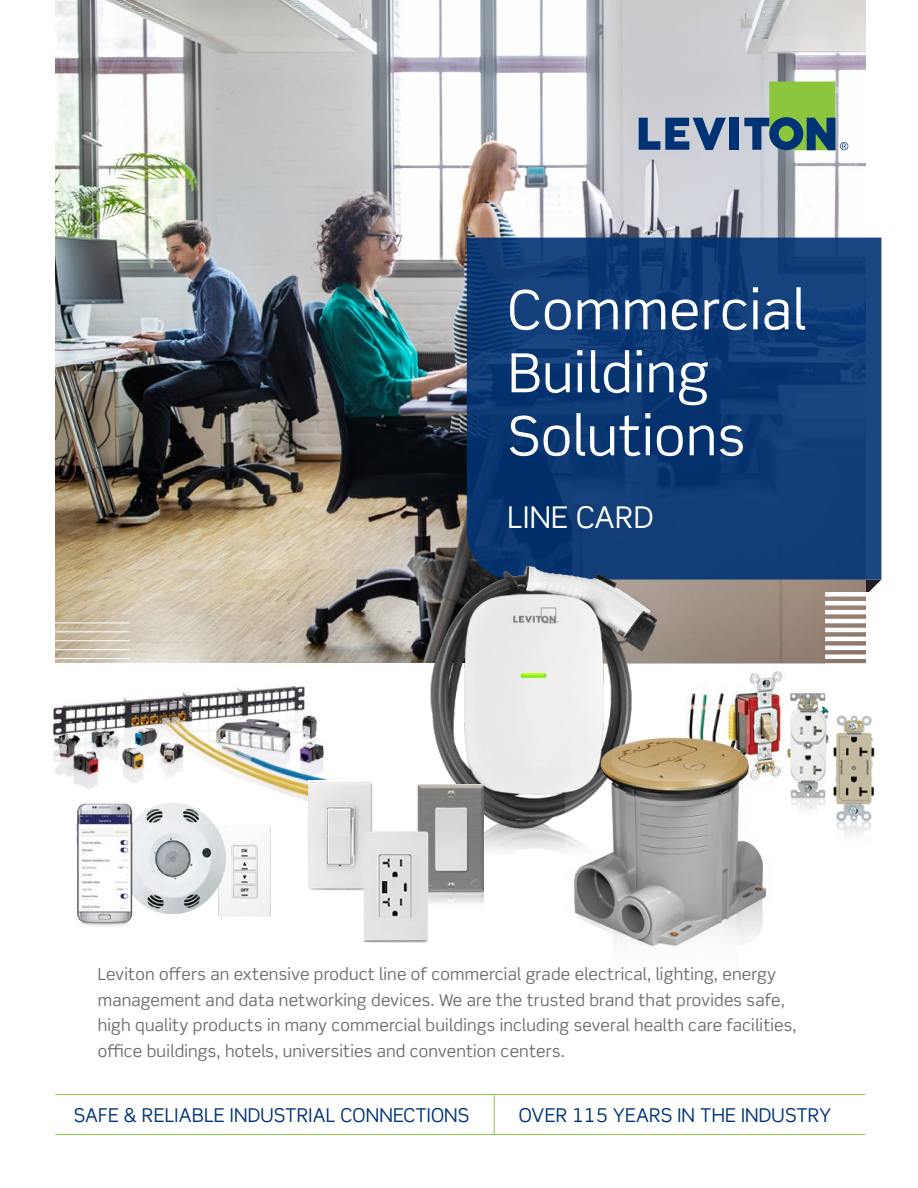
<style>
.page{position:relative;width:918px;height:1188px;background:#fff}
.page>*{position:absolute;margin:0;border:0;box-sizing:border-box;transform-origin:0 0}
.t1{font:54px/63px "Scene Std";letter-spacing:.01em;color:#fff}
.t2{font:30px "Scene Std";letter-spacing:.01em;color:#fff}
.t3{font:19.05px "Scene Std";letter-spacing:.01em;color:#013374}
.t4{font:16.5px/25.5px "Scene Std";letter-spacing:.01em;color:#6c6d70}
</style>
<div class="page">
<hr style="left:587px;top:663px;width:278px;height:1px;background:#bcbdc0">
<svg style="left:865px;top:580px;width:16px;height:21px"></svg>
<img style="left:55px;top:0;width:810px;height:663px">
<svg style="left:467px;top:238px;width:414px;height:342px;background:#0e3a75"></svg>
<img style="left:376px;top:549px;width:314px;height:303px">
<div style="left:825px;top:592px;width:82px;height:5px;background:#fff"></div>
<hr style="left:825px;top:601px;width:82px;height:4px;background:#fff">
<hr style="left:825px;top:610px;width:82px;height:4px;background:#fff">
<hr style="left:825px;top:619px;width:82px;height:4px;background:#fff">
<hr style="left:825px;top:628px;width:82px;height:4px;background:#fff">
<hr style="left:15px;top:623px;width:115px;height:1px;background:#fff">
<hr style="left:825px;top:637px;width:82px;height:4px;background:#fff">
<hr style="left:15px;top:631px;width:115px;height:1px;background:#fff">
<hr style="left:825px;top:646px;width:82px;height:4px;background:#fff">
<hr style="left:15px;top:649px;width:115px;height:1px;background:#fff">
<div style="left:825px;top:663px;width:82px;height:5px;background:#fff"></div>
<hr style="left:15px;top:640px;width:115px;height:1px;background:#fff">
<div style="left:825px;top:654px;width:82px;height:5px;background:#fff"></div>
<hr style="left:15px;top:658px;width:115px;height:1px;background:#fff">
<svg style="left:639px;top:118px;width:87px;height:32px;background:#5e799f"></svg>
<div style="left:730px;top:118px;width:9px;height:32px;background:#013374"></div>
<svg style="left:744px;top:82px;width:104px;height:68px;background:#7ea57d"></svg>
<img style="left:52px;top:686px;width:277px;height:135px">
<img style="left:833px;top:715px;width:42px;height:121px">
<img style="left:787px;top:693px;width:42px;height:117px">
<img style="left:309px;top:781px;width:64px;height:110px">
<img style="left:675px;top:662px;width:112px;height:115px">
<img style="left:416px;top:785px;width:68px;height:119px">
<img style="left:364px;top:831px;width:64px;height:112px">
<img style="left:69px;top:790px;width:209px;height:137px">
<hr style="left:55px;top:1094px;width:810px;height:1px;background:#8bc63e">
<hr style="left:55px;top:1134px;width:810px;height:1px;background:#8bc63e">
<hr style="left:494px;top:1095px;width:1px;height:39px;background:#8bc63e">
<img style="left:566px;top:731px;width:211px;height:216px">
<p class="t1" style="left:508px;top:278px;width:300px">Commercial<br>Building<br>Solutions</p>
<p class="t2" style="left:508px;top:498px;width:147px">LINE CARD</p>
<p class="t4" style="left:98px;top:962px;width:700px">Leviton offers an extensive product line of commercial grade electrical, lighting, energy management and data networking devices. We are the trusted brand that provides safe, high quality products in many commercial buildings including several health care facilities, office buildings, hotels, universities and convention centers.</p>
<p class="t3" style="left:74px;top:1103px;width:397px">SAFE &amp; RELIABLE INDUSTRIAL CONNECTIONS</p>
<p class="t3" style="left:519px;top:1103px;width:314px">OVER 115 YEARS IN THE INDUSTRY</p>
</div>
